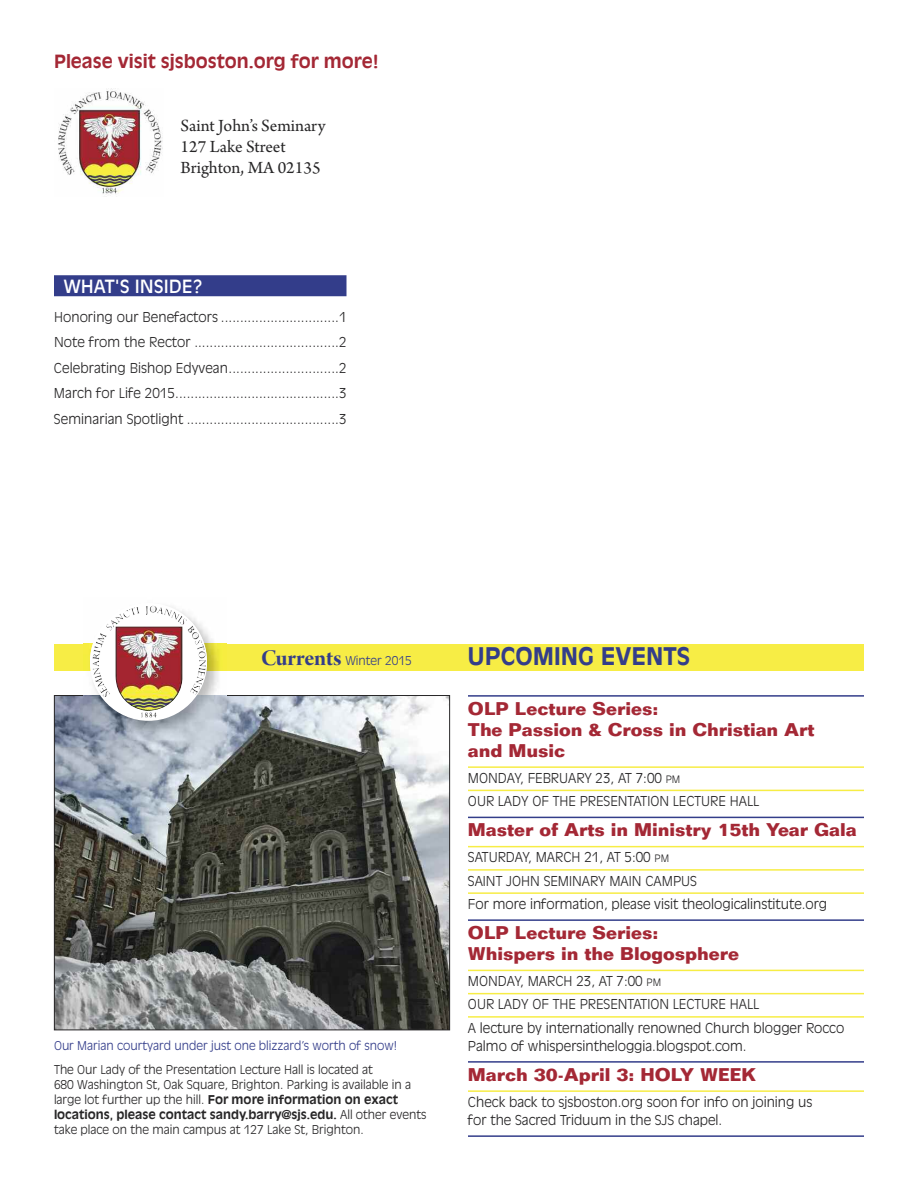
<style>
.page{position:relative;width:918px;height:1188px;background:#fff}
.page>*{position:absolute;margin:0;border:0;box-sizing:border-box;transform-origin:0 0}
.t1{font:700 24px "Antique Olive";color:#333d8a}
.t2{font:700 18px/21px "Folio";color:#a42835}
.t3{font:18px/21px "Arno Pro";color:#272627}
.t4{font:700 18px "Antique Olive";color:#a42835}
.t5{font:18px "Antique Olive";color:#fff}
.t6{font:300 13.5px/23.2px "Antique Olive";color:#272627}
.t7{font:300 12px/15px "Antique Olive";color:#272627}
.t8{font:300 12px "Antique Olive";color:#333d8a}
.s1{font-family:"Arno Pro Bold Display";font-weight:400;font-size:24px}
.s2{font-weight:700}
.s3{font-size:10.2px}
</style>
<div class="page">
<img style="left:58px;top:88px;width:105px;height:106px">
<hr style="left:468px;top:695px;width:396px;height:2px;background:#333d8a">
<hr style="left:468px;top:766px;width:396px;height:2px;background:#f7ed45">
<hr style="left:468px;top:790px;width:396px;height:1px;background:#f7ed45">
<hr style="left:468px;top:817px;width:396px;height:1px;background:#333d8a">
<hr style="left:468px;top:846px;width:396px;height:1px;background:#f7ed45">
<hr style="left:468px;top:869px;width:396px;height:2px;background:#f7ed45">
<hr style="left:468px;top:892px;width:396px;height:2px;background:#f7ed45">
<hr style="left:468px;top:919px;width:396px;height:2px;background:#333d8a">
<hr style="left:468px;top:970px;width:396px;height:1px;background:#f7ed45">
<hr style="left:468px;top:993px;width:396px;height:1px;background:#f7ed45">
<hr style="left:468px;top:1016px;width:396px;height:2px;background:#f7ed45">
<hr style="left:468px;top:1061px;width:396px;height:2px;background:#333d8a">
<hr style="left:468px;top:1090px;width:396px;height:2px;background:#f7ed45">
<hr style="left:468px;top:1135px;width:396px;height:2px;background:#333d8a">
<img style="left:56px;top:697px;width:392px;height:331px">
<div style="left:54px;top:275px;width:292px;height:21px;background:#333d8a"></div>
<div style="left:54px;top:644px;width:810px;height:27px;background:#f7ed45"></div>
<img style="left:84px;top:630px;width:142px;height:110px">
<div style="left:90px;top:603px;width:117px;height:117px;background:#fff;border-radius:50%"></div>
<img style="left:93px;top:606px;width:112px;height:105px">
<h2 class="t4" style="left:54px;top:54px;width:326px">Please visit sjsboston.org for more!</h2>
<h2 class="t3" style="left:181px;top:117px;width:146px">Saint John’s Seminary<br>127 Lake Street<br>Brighton, MA 02135</h2>
<h2 class="t5" style="left:64px;top:279px;width:140px">WHAT'S INSIDE?</h2>
<p class="t6" style="left:54px;top:305px;width:294px;line-height:25.5px;text-align:justify">Honoring our Benefactors ...............................1<br>Note from the Rector ......................................2<br>Celebrating Bishop Edyvean.............................2<br>March for Life 2015...........................................3<br>Seminarian Spotlight ........................................3</p>
<p class="t8" style="left:261px;top:655px;width:152px"><span class="s1">Currents</span> Winter 2015</p>
<h1 class="t1" style="left:467px;top:646px;width:224px">UPCOMING EVENTS</h1>
<p class="t8" style="left:54px;top:1040px;width:345px">Our Marian courtyard under just one blizzard’s worth of snow!</p>
<p class="t7" style="left:54px;top:1063px;width:374px">The Our Lady of the Presentation Lecture Hall is located at<br>680 Washington St, Oak Square, Brighton. Parking is available in a large lot further up the hill. <span class="s2">For more information on exact locations, please contact sandy.barry@sjs.edu.</span> All other events take place on the main campus at 127 Lake St, Brighton.</p>
<h2 class="t2" style="left:468px;top:700px;width:348px">OLP Lecture Series:<br>The Passion &amp; Cross in Christian Art and Music</h2>
<p class="t6" style="left:468px;top:767px;width:293px">MONDAY, FEBRUARY 23, AT 7:00 <span class="s3">PM<br></span>OUR LADY OF THE PRESENTATION LECTURE HALL</p>
<h2 class="t2" style="left:468px;top:821px;width:390px">Master of Arts in Ministry 15th Year Gala</h2>
<p class="t6" style="left:468px;top:846px;width:361px">SATURDAY, MARCH 21, AT 5:00 <span class="s3">PM<br></span>SAINT JOHN SEMINARY MAIN CAMPUS<br>For more information, please visit theologicalinstitute.org</p>
<h2 class="t2" style="left:468px;top:924px;width:273px">OLP Lecture Series:<br>Whispers in the Blogosphere</h2>
<p class="t6" style="left:468px;top:970px;width:378px">MONDAY, MARCH 23, AT 7:00 <span class="s3">PM<br></span>OUR LADY OF THE PRESENTATION LECTURE HALL<br>A lecture by internationally renowned Church blogger Rocco</p>
<p class="t6" style="left:468px;top:1035px;width:280px">Palmo of whispersintheloggia.blogspot.com.</p>
<h2 class="t2" style="left:468px;top:1066px;width:289px">March 30-April 3: HOLY WEEK</h2>
<p class="t6" style="left:468px;top:1094px;width:346px;line-height:18px">Check back to sjsboston.org soon for info on joining us for the Sacred Triduum in the SJS chapel.</p>
</div>
